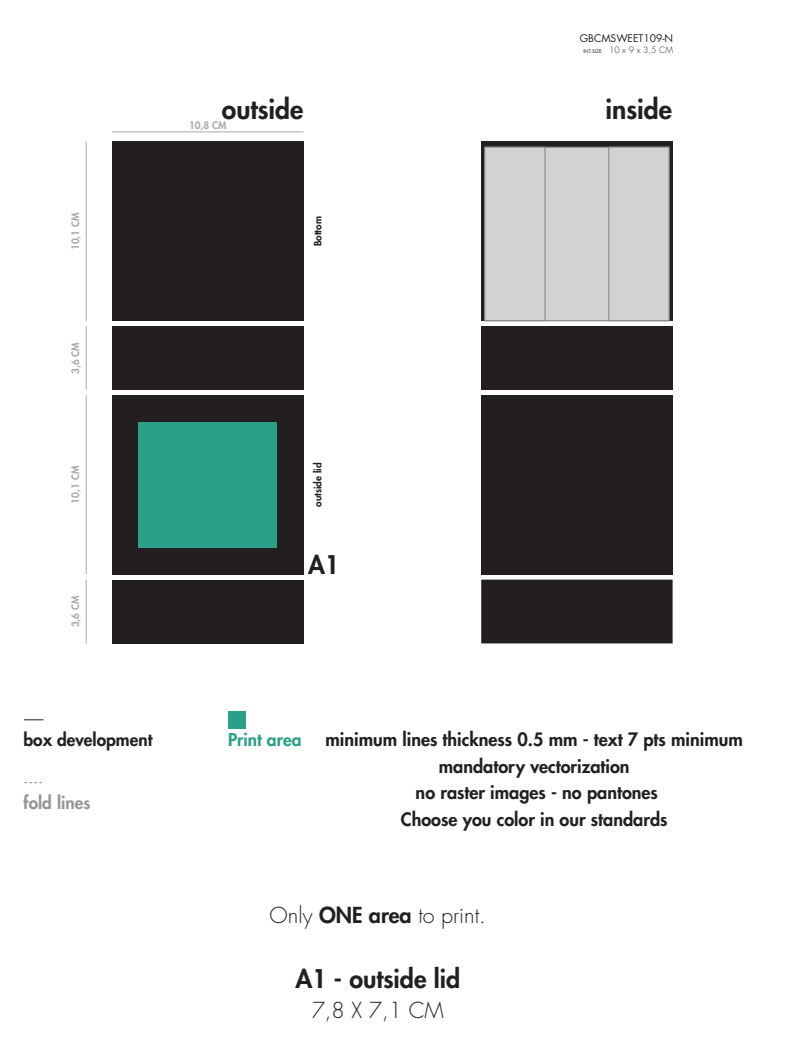
<style>
.page{position:relative;width:794px;height:1060px;background:#fff}
.page>*{position:absolute;margin:0;border:0;box-sizing:border-box;transform-origin:0 0}
.t1{font:800 26.44px "Futura Std";color:#231f20}
.t2{font:800 25px "Futura Std";color:#231f20}
.t3{font:300 21.44px "Futura Std";color:#231f20}
.t4{font:800 18px/26.5px "Futura Std";color:#231f20;text-align:center}
.t5{font:800 17.25px "Futura Std";color:#231f20}
.t6{font:800 17.25px "Futura Std";color:#29a087}
.t7{font:800 17.25px "Futura Std";color:#939598}
.t8{font:10.25px "Futura Std";color:#231f20}
.t9{font:800 10px "Futura Std";color:#a8a9ad}
.t10{font:800 10px "Futura Std";color:#231f20}
.t11{font:300 8.56px "Futura Std";color:#231f20}
.s1{font-weight:400;font-size:5px}
.s2{font-weight:800}
</style>
<div class="page">
<hr style="left:112px;top:132px;width:191px;height:1px;background:#a8a9ad">
<svg style="left:24px;top:719px;width:20px;height:1px"></svg>
<svg style="left:24px;top:782px;width:18px;height:1px"></svg>
<div style="left:228px;top:711px;width:18px;height:17px;background:#29a087"></div>
<hr style="left:86px;top:142px;width:1px;height:179px;background:#a8a9ad">
<hr style="left:86px;top:326px;width:1px;height:64px;background:#a8a9ad">
<hr style="left:86px;top:395px;width:1px;height:179px;background:#a8a9ad">
<hr style="left:86px;top:579px;width:1px;height:64px;background:#a8a9ad">
<div style="left:112px;top:579px;width:191px;height:64px;background:#231f20"></div>
<div style="left:112px;top:395px;width:191px;height:179px;background:#231f20"></div>
<div style="left:112px;top:326px;width:191px;height:64px;background:#231f20"></div>
<div style="left:112px;top:142px;width:191px;height:179px;background:#231f20"></div>
<div style="left:481px;top:579px;width:192px;height:64px;background:#231f20"></div>
<div style="left:481px;top:395px;width:192px;height:179px;background:#231f20"></div>
<div style="left:481px;top:326px;width:192px;height:64px;background:#231f20"></div>
<svg style="left:481px;top:142px;width:192px;height:179px;background:#2d2a2b"></svg>
<div style="left:484px;top:147px;width:185px;height:174px;background:#d1d2d4;border:1px solid #808285"></div>
<div style="left:484px;top:147px;width:61px;height:174px;background:#d1d2d4;border:1px solid #808285"></div>
<div style="left:608px;top:147px;width:61px;height:174px;background:#d1d2d4;border:1px solid #808285"></div>
<div style="left:139px;top:422px;width:138px;height:125px;background:#29a087"></div>
<p class="t8" style="left:580px;top:32px;width:95px">GBCMSWEET109-N</p>
<p class="t11" style="left:583px;top:44px;width:91px"><span class="s1">INT.SIZE</span> 10 x 9 x 3,5 CM</p>
<p class="t9" style="left:69px;top:250px;width:39px;rotate:-90deg">10,1 CM</p>
<p class="t9" style="left:69px;top:374px;width:33px;rotate:-90deg">3,6 CM</p>
<p class="t9" style="left:69px;top:503px;width:39px;rotate:-90deg">10,1 CM</p>
<p class="t9" style="left:69px;top:627px;width:33px;rotate:-90deg">3,6 CM</p>
<h1 class="t1" style="left:222px;top:92px;width:83px">outside</h1>
<h1 class="t1" style="left:605px;top:92px;width:68px">inside</h1>
<p class="t9" style="left:189px;top:119px;width:39px">10,8 CM</p>
<p class="t10" style="left:311px;top:246px;width:31px;rotate:-90deg">Bottom</p>
<p class="t10" style="left:311px;top:507px;width:46px;rotate:-90deg">outside lid</p>
<h2 class="t2" style="left:308px;top:549px;width:33px">A1</h2>
<p class="t5" style="left:24px;top:728px;width:130px">box development</p>
<p class="t6" style="left:228px;top:728px;width:75px">Print area</p>
<p class="t7" style="left:24px;top:791px;width:68px">fold lines</p>
<p class="t4" style="left:326px;top:726px;width:419px">minimum lines thickness 0.5 mm - text 7 pts minimum mandatory vectorization<br>no raster images - no pantones<br>Choose you color in our standards</p>
<p class="t3" style="left:270px;top:901px;width:218px">Only <span class="s2">ONE area</span> to print.</p>
<h2 class="t2" style="left:295px;top:963px;width:166px">A1 - outside lid</h2>
<p class="t3" style="left:312px;top:997px;width:134px">7,8 X 7,1 CM</p>
</div>
